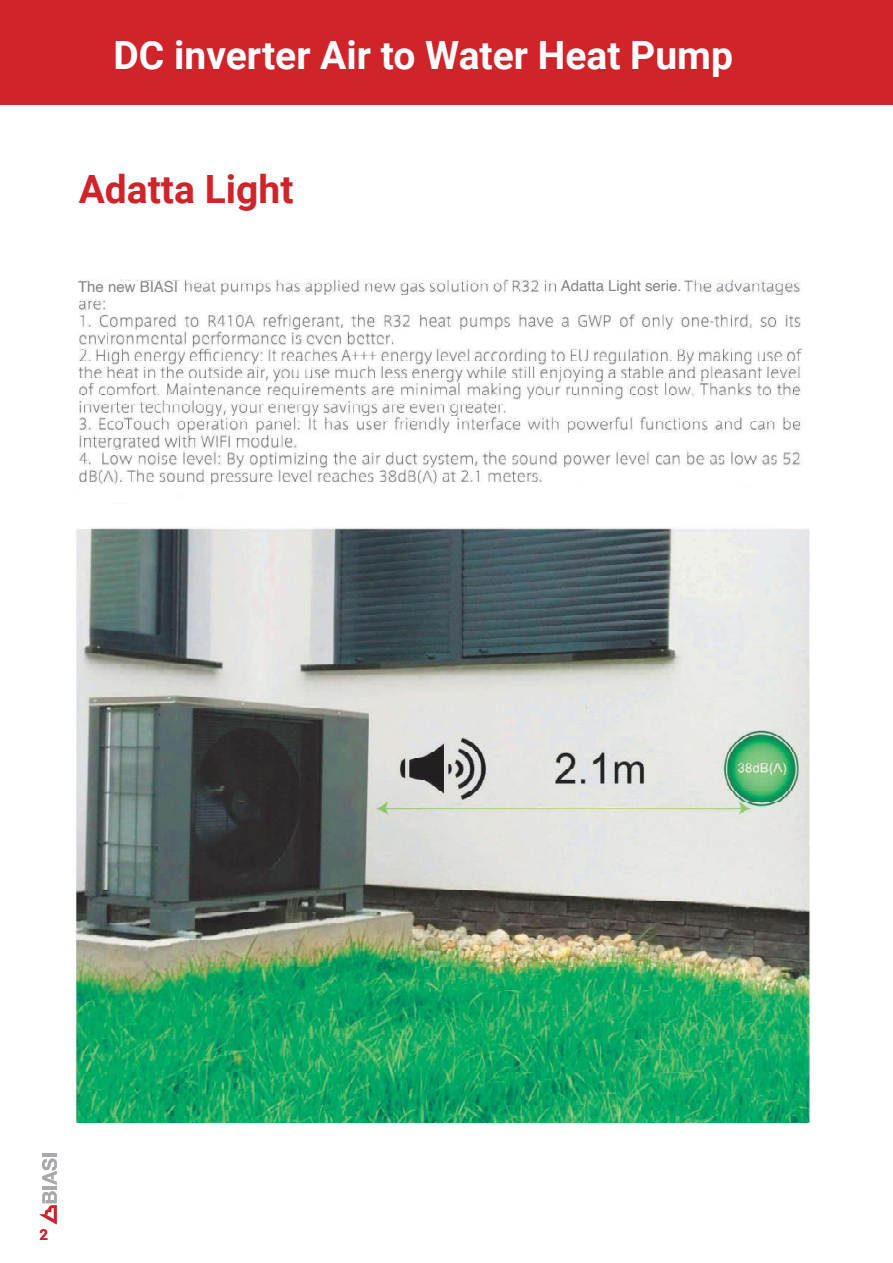
<style>
.page{position:relative;width:893px;height:1263px;background:#fff}
.page>*{position:absolute;margin:0;border:0;box-sizing:border-box;transform-origin:0 0}
.t1{font:700 39px "Roboto";color:#fff}
.t2{font:700 39px "Roboto";color:#d1232a}
.t3{font:15px "Helvetica";color:#808285}
.t4{font:700 15px "Roboto";color:#d1232a}
</style>
<div class="page">
<div style="left:0;top:0;width:893px;height:105px;background:#d1232a"></div>
<hr style="left:42px;top:1186px;width:15px;height:3px;background:#a8a9ad">
<hr style="left:42px;top:1153px;width:15px;height:4px;background:#a8a9ad">
<svg style="left:39px;top:1191px;width:18px;height:33px"></svg>
<svg style="left:42px;top:1158px;width:15px;height:27px"></svg>
<img style="left:73px;top:279px;width:739px;height:844px">
<div style="left:78px;top:281px;width:102px;height:16px;background:#fff"></div>
<div style="left:561px;top:280px;width:123px;height:18px;background:#fff"></div>
<div style="left:544px;top:468px;width:272px;height:18px;background:#fff"></div>
<div style="left:74px;top:486px;width:106px;height:17px;background:#fff"></div>
<p class="t1" style="left:114px;top:28px;width:621px">DC inverter Air to Water Heat Pump</p>
<p class="t2" style="left:79px;top:162px;width:216px">Adatta Light</p>
<p class="t3" style="left:78px;top:275px;width:102px">The new BIASI</p>
<p class="t3" style="left:561px;top:275px;width:122px">Adatta Light serie.</p>
<p class="t4" style="left:40px;top:1224px;width:10px">2</p>
</div>
